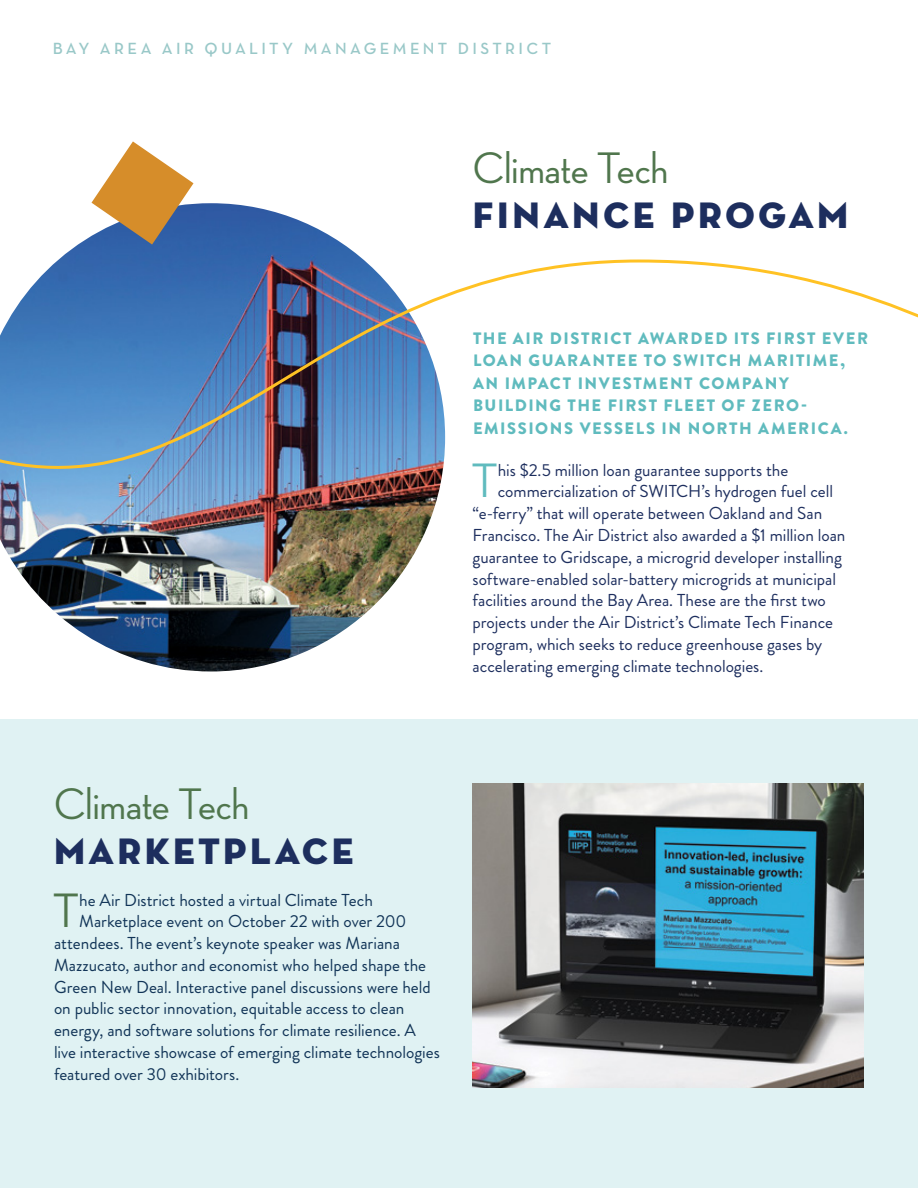
<style>
.page{position:relative;width:918px;height:1188px;background:#fff}
.page>*{position:absolute;margin:0;border:0;box-sizing:border-box;transform-origin:0 0}
.t1{font:500 49.2px "Neutra Disp";color:#60bbbe}
.t2{font:500 49.2px "Neutra Disp";color:#50764d}
.t3{font:500 45px "Neutra Disp";letter-spacing:-.01em;color:#50764d}
.t4{font:37.5px "Neutra Disp Titling";letter-spacing:.09em;color:#1d2e5e}
.t5{font:17.25px "Brandon Grotesque";color:#1d2e5e}
.t6{font:17.25px "Brandon Grotesque";color:#113457}
.t7{font:900 16.5px/22.5px "Brandon Grotesque";letter-spacing:.09em;color:#60bbbe}
.t8{font:16.5px "Neutra Text Demi Alt";letter-spacing:.2em;color:#99c8c8}
</style>
<div class="page">
<img style="left:26px;top:203px;width:370px;height:468px">
<div style="left:0;top:720px;width:918px;height:468px;background:#e0f2f3"></div>
<hr style="left:917px;top:0;width:1px;height:1188px;background:#d7e4c2">
<img style="left:472px;top:784px;width:392px;height:303px">
<svg style="left:92px;top:141px;width:102px;height:104px"></svg>
<img style="left:0;top:258px;width:918px;height:323px">
<p class="t8" style="left:53px;top:38px;width:500px">BAY AREA AIR QUALITY MANAGEMENT DISTRICT</p>
<h2 class="t3" style="left:473px;top:143px;width:197px">Climate Tech</h2>
<h3 class="t4" style="left:473px;top:192px;width:377px">FINANCE PROGAM</h3>
<p class="t7" style="left:473px;top:327px;width:397px">THE AIR DISTRICT AWARDED ITS FIRST EVER LOAN GUARANTEE TO SWITCH MARITIME, AN IMPACT INVESTMENT COMPANY BUILDING THE FIRST FLEET OF ZERO-EMISSIONS VESSELS IN NORTH AMERICA.</p>
<h1 class="t1" style="left:471px;top:454px;width:28px">T</h1>
<p class="t5" style="left:498px;top:458px;width:292px">his $2.5 million loan guarantee supports the</p>
<p class="t5" style="left:498px;top:480px;width:337px">commercialization of SWITCH’s hydrogen fuel cell</p>
<p class="t5" style="left:473px;top:501px;width:351px">“e-ferry” that will operate between Oakland and San</p>
<p class="t5" style="left:473px;top:523px;width:374px">Francisco. The Air District also awarded a $1 million loan</p>
<p class="t5" style="left:473px;top:545px;width:371px">guarantee to Gridscape, a microgrid developer installing</p>
<p class="t5" style="left:473px;top:567px;width:365px">software-enabled solar-battery microgrids at municipal</p>
<p class="t5" style="left:473px;top:588px;width:355px">facilities around the Bay Area. These are the first two</p>
<p class="t5" style="left:473px;top:610px;width:362px">projects under the Air District’s Climate Tech Finance</p>
<p class="t5" style="left:473px;top:632px;width:351px">program, which seeks to reduce greenhouse gases by</p>
<p class="t5" style="left:473px;top:654px;width:292px">accelerating emerging climate technologies.</p>
<h2 class="t3" style="left:54px;top:779px;width:197px">Climate Tech</h2>
<h3 class="t4" style="left:54px;top:827px;width:301px">MARKETPLACE</h3>
<h1 class="t2" style="left:53px;top:884px;width:28px">T</h1>
<p class="t6" style="left:79px;top:888px;width:295px">he Air District hosted a virtual Climate Tech</p>
<p class="t6" style="left:79px;top:910px;width:329px">Marketplace event on October 22 with over 200</p>
<p class="t6" style="left:54px;top:931px;width:347px">attendees. The event’s keynote speaker was Mariana</p>
<p class="t6" style="left:54px;top:953px;width:374px">Mazzucato, author and economist who helped shape the</p>
<p class="t6" style="left:54px;top:975px;width:378px">Green New Deal. Interactive panel discussions were held</p>
<p class="t6" style="left:54px;top:997px;width:352px">on public sector innovation, equitable access to clean</p>
<p class="t6" style="left:54px;top:1018px;width:363px">energy, and software solutions for climate resilience. A</p>
<p class="t6" style="left:54px;top:1040px;width:387px">live interactive showcase of emerging climate technologies</p>
<p class="t6" style="left:54px;top:1062px;width:187px">featured over 30 exhibitors.</p>
</div>
